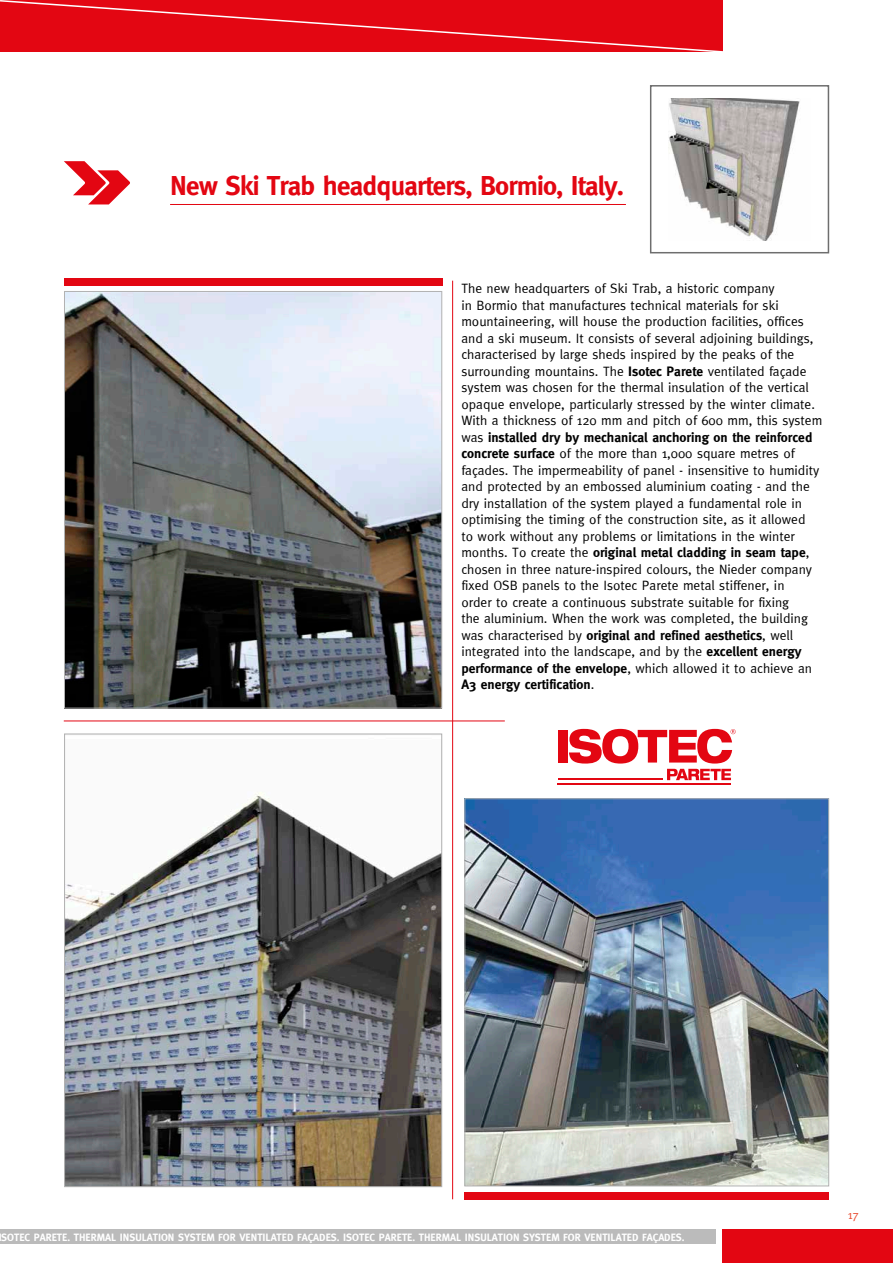
<style>
.page{position:relative;width:893px;height:1263px;background:#fff}
.page>*{position:absolute;margin:0;border:0;box-sizing:border-box;transform-origin:0 0}
.t1{font:700 27px "Meta";letter-spacing:-.03em;color:#e30612}
.t2{font:13.5px/16.5px "Meta Normal";color:#000}
.t3{font:700 13.5px "Meta";color:#000}
.t4{font:12px "Meta Normal";color:#e94f35}
.t5{font:700 10.5px "Meta";color:#fff}
.s1{font-family:"Meta";font-weight:700}
.s2{font-family:"Meta Normal";font-weight:400}
</style>
<div class="page">
<div style="left:0;top:1229px;width:716px;height:15px;background:#bbb"></div>
<div style="left:723px;top:1229px;width:170px;height:34px;background:#e30612"></div>
<div style="left:0;top:0;width:723px;height:52px;background:#e30612"></div>
<div style="left:64px;top:279px;width:378px;height:7px;background:#e30612"></div>
<div style="left:650px;top:85px;width:179px;height:168px;border:2px solid #6e6e6e"></div>
<img style="left:668px;top:98px;width:132px;height:142px">
<hr style="left:170px;top:204px;width:456px;height:1px;background:#e30612">
<svg style="left:64px;top:161px;width:66px;height:43px"></svg>
<div style="left:558px;top:730px;width:9px;height:32px;background:#e30612"></div>
<svg style="left:569px;top:729px;width:167px;height:34px"></svg>
<svg style="left:667px;top:769px;width:64px;height:11px"></svg>
<hr style="left:558px;top:778px;width:105px;height:2px;background:#e30612">
<hr style="left:558px;top:783px;width:173px;height:2px;background:#e30612">
<img style="left:66px;top:792px;width:374px;height:393px">
<div style="left:464px;top:1192px;width:365px;height:7px;background:#e30612"></div>
<img style="left:466px;top:800px;width:361px;height:384px">
<div style="left:464px;top:798px;width:365px;height:388px;border:1px solid #b2b2b2"></div>
<img style="left:66px;top:293px;width:374px;height:413px">
<div style="left:64px;top:291px;width:378px;height:417px;border:1px solid #b2b2b2"></div>
<hr style="left:452px;top:281px;width:1px;height:918px;background:#e30612">
<hr style="left:64px;top:721px;width:441px;height:1px;background:#e30612">
<h1 class="t1" style="left:170px;top:170px;width:456px">New Ski Trab headquarters, Bormio, Italy.</h1>
<p class="t2" style="left:461px;top:280px;width:362px">The new headquarters of Ski Trab, a historic company<br>in Bormio that manufactures technical materials for ski mountaineering, will house the production facilities, offices and a ski museum. It consists of several adjoining buildings, characterised by large sheds inspired by the peaks of the surrounding mountains. The <span class="s1">Isotec Parete</span> ventilated façade system was chosen for the thermal insulation of the vertical opaque envelope, particularly stressed by the winter climate.<br>With a thickness of 120 mm and pitch of 600 mm, this system</p>
<p class="t3" style="left:461px;top:429px;width:353px"><span class="s2">was</span> installed dry by mechanical anchoring on the reinforced</p>
<p class="t2" style="left:461px;top:445px;width:359px"><span class="s1">concrete surface</span> of the more than 1,000 square metres of façades. The impermeability of panel - insensitive to humidity and protected by an embossed aluminium coating - and the dry installation of the system played a fundamental role in optimising the timing of the construction site, as it allowed to work without any problems or limitations in the winter</p>
<p class="t3" style="left:461px;top:545px;width:349px"><span class="s2">months. To create the</span> original metal cladding in seam tape<span class="s2">,</span></p>
<p class="t2" style="left:461px;top:560px;width:352px">chosen in three nature-inspired colours, the Nieder company fixed OSB panels to the Isotec Parete metal stiffener, in order to create a continuous substrate suitable for fixing<br>the aluminium. When the work was completed, the building</p>
<p class="t3" style="left:461px;top:627px;width:333px"><span class="s2">was characterised by</span> original and refined aesthetics<span class="s2">, well</span></p>
<p class="t2" style="left:461px;top:643px;width:352px">integrated into the landscape, and by the <span class="s1">excellent energy performance of the envelope</span>, which allowed it to achieve an</p>
<p class="t3" style="left:461px;top:677px;width:134px">A3 energy certification<span class="s2">.</span></p>
<p class="t5" style="left:1px;top:1232px;width:685px">SOTEC PARETE. THERMAL INSULATION SYSTEM FOR VENTILATED FAÇADES. ISOTEC PARETE. THERMAL INSULATION SYSTEM FOR VENTILATED FAÇADES.</p>
<p class="t4" style="left:848px;top:1208px;width:13px">17</p>
</div>
